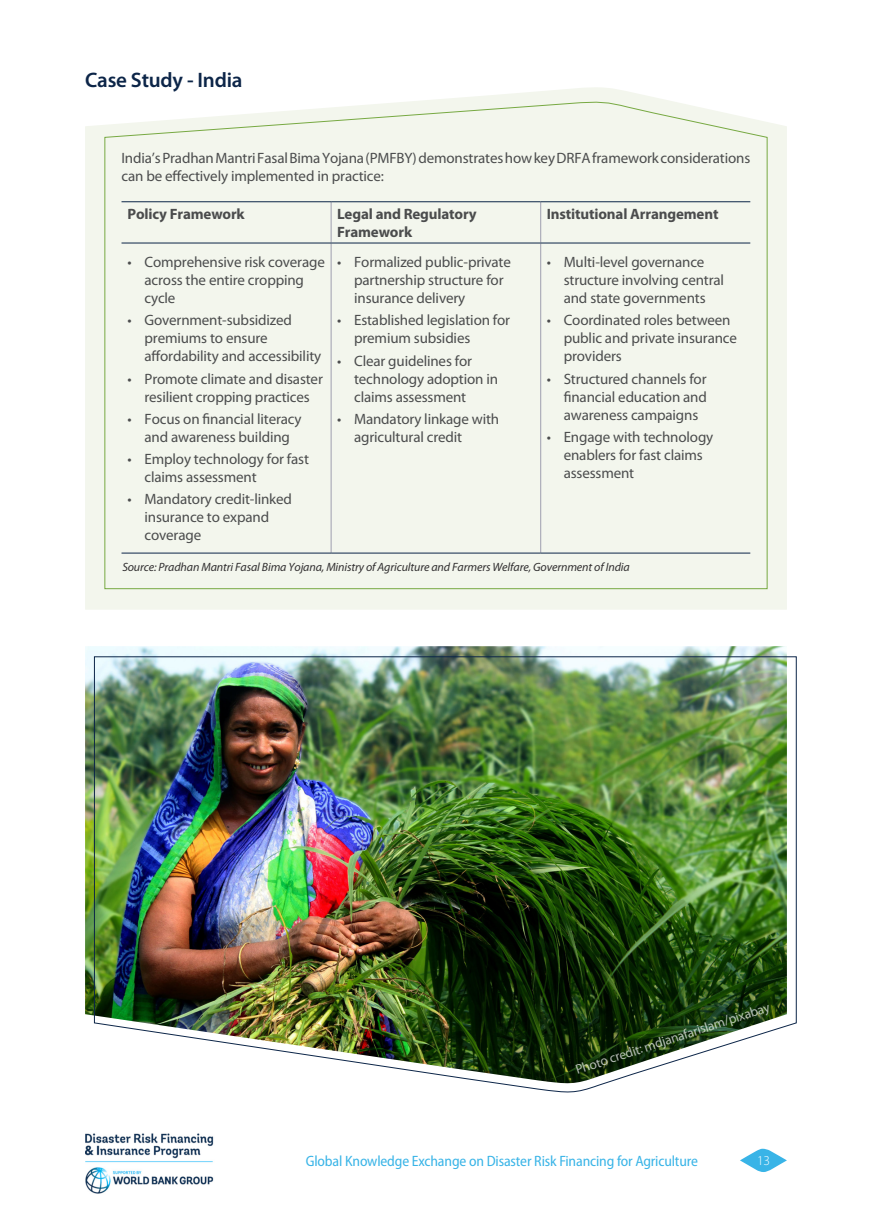
<style>
.page{position:relative;width:872px;height:1212px;background:#fff}
.page>*{position:absolute;margin:0;border:0;box-sizing:border-box;transform-origin:0 0}
._1_Title_2{font:600 21px "Myriad Pro";letter-spacing:-.01em;color:#0c2548}
._1_Table_Text_Bullet{font:15px/18px "Myriad Pro";letter-spacing:-.01em;color:#4b4c4d}
._1_Table_Text{font:15px/18px "Myriad Pro";letter-spacing:-.01em;color:#4b4c4d}
._1_Table_Text-2{font:700 15px/18px "Myriad Pro";letter-spacing:-.01em;color:#4b4c4d}
.t1{font:semi-condensed 15px "Myriad Pro";letter-spacing:-.01em;color:#39b4e7}
.t2{font:13.5px "Myriad Pro";color:#fff}
.t3{font:300 13.5px "Myriad Pro";color:#fff}
._1_Source{font:italic 12px "Myriad Pro";letter-spacing:-.01em;color:#312f30}
</style>
<div class="page">
<svg style="left:740px;top:1149px;width:47px;height:23px"></svg>
<img style="left:85px;top:1133px;width:129px;height:61px">
<svg style="left:85px;top:87px;width:702px;height:523px;fill:#f3f6ed"></svg>
<div style="left:104px;top:101px;width:664px;height:488px;background:#f3f6ed"></div>
<hr style="left:331px;top:202px;width:1px;height:41px;background:#9e9faf">
<hr style="left:540px;top:202px;width:1px;height:41px;background:#9e9faf">
<hr style="left:331px;top:243px;width:1px;height:310px;background:#9e9faf">
<hr style="left:540px;top:243px;width:1px;height:310px;background:#9e9faf">
<hr style="left:121px;top:201px;width:210px;height:1px;background:#0c2548">
<hr style="left:331px;top:201px;width:210px;height:1px;background:#0c2548">
<hr style="left:541px;top:201px;width:209px;height:1px;background:#0c2548">
<hr style="left:121px;top:243px;width:210px;height:1px;background:#0c2548">
<hr style="left:331px;top:243px;width:210px;height:1px;background:#0c2548">
<hr style="left:541px;top:243px;width:209px;height:1px;background:#0c2548">
<hr style="left:121px;top:553px;width:210px;height:1px;background:#0c2548">
<hr style="left:331px;top:553px;width:210px;height:1px;background:#0c2548">
<hr style="left:541px;top:553px;width:209px;height:1px;background:#0c2548">
<img style="left:85px;top:646px;width:702px;height:377px">
<img style="left:94px;top:656px;width:702px;height:437px">
<p class="_1_Title_2" style="left:85px;top:67px;width:159px">Case Study - India</p>
<p class="_1_Table_Text" style="left:121px;top:149px;width:630px">India’s Pradhan Mantri Fasal Bima Yojana (PMFBY) demonstrates how key DRFA framework considerations can be effectively implemented in practice:</p>
<p class="_1_Table_Text-2" style="left:127px;top:204px;width:119px">Policy Framework</p>
<p class="_1_Table_Text-2" style="left:337px;top:204px;width:141px">Legal and Regulatory<br>Framework</p>
<p class="_1_Table_Text-2" style="left:547px;top:204px;width:173px">Institutional Arrangement</p>
<p class="_1_Table_Text_Bullet" style="left:144px;top:253px;width:182px;text-indent:-17px">• Comprehensive risk coverage across the entire cropping cycle</p>
<p class="_1_Table_Text_Bullet" style="left:144px;top:311px;width:178px;text-indent:-17px">• Government-subsidized premiums to ensure affordability and accessibility</p>
<p class="_1_Table_Text_Bullet" style="left:127px;top:369px;width:197px;text-align:center">• Promote climate and disaster resilient cropping practices</p>
<p class="_1_Table_Text_Bullet" style="left:127px;top:409px;width:175px;text-align:center">• Focus on financial literacy and awareness building</p>
<p class="_1_Table_Text_Bullet" style="left:144px;top:450px;width:166px;text-indent:-17px">• Employ technology for fast claims assessment</p>
<p class="_1_Table_Text_Bullet" style="left:144px;top:490px;width:149px;text-indent:-17px">• Mandatory credit-linked insurance to expand coverage</p>
<p class="_1_Table_Text_Bullet" style="left:354px;top:253px;width:158px;text-indent:-17px">• Formalized public-private partnership structure for insurance delivery</p>
<p class="_1_Table_Text_Bullet" style="left:354px;top:311px;width:158px;text-indent:-17px">• Established legislation for premium subsidies</p>
<p class="_1_Table_Text_Bullet" style="left:354px;top:351px;width:145px;text-indent:-17px">• Clear guidelines for technology adoption in claims assessment</p>
<p class="_1_Table_Text_Bullet" style="left:354px;top:409px;width:147px;text-indent:-17px">• Mandatory linkage with agricultural credit</p>
<p class="_1_Table_Text_Bullet" style="left:564px;top:253px;width:162px;text-indent:-17px">• Multi-level governance structure involving central and state governments</p>
<p class="_1_Table_Text_Bullet" style="left:564px;top:311px;width:175px;text-indent:-17px">• Coordinated roles between public and private insurance providers</p>
<p class="_1_Table_Text_Bullet" style="left:564px;top:369px;width:145px;text-align:justify;text-indent:-17px">• Structured channels for financial education and awareness campaigns</p>
<p class="_1_Table_Text_Bullet" style="left:564px;top:427px;width:151px;text-indent:-17px">• Engage with technology enablers for fast claims assessment</p>
<p class="_1_Source" style="left:122px;top:559px;width:509px">Source: Pradhan Mantri Fasal Bima Yojana, Ministry of Agriculture and Farmers Welfare, Government of India</p>
<p class="t2" style="left:573px;top:1062px;width:205px;rotate:-18deg">Photo credit: mdjanafarislam/pixabay</p>
<p class="t1" style="left:306px;top:1152px;width:394px">Global Knowledge Exchange on Disaster Risk Financing for Agriculture</p>
<p class="t3" style="left:757px;top:1153px;width:15px">13</p>
</div>
